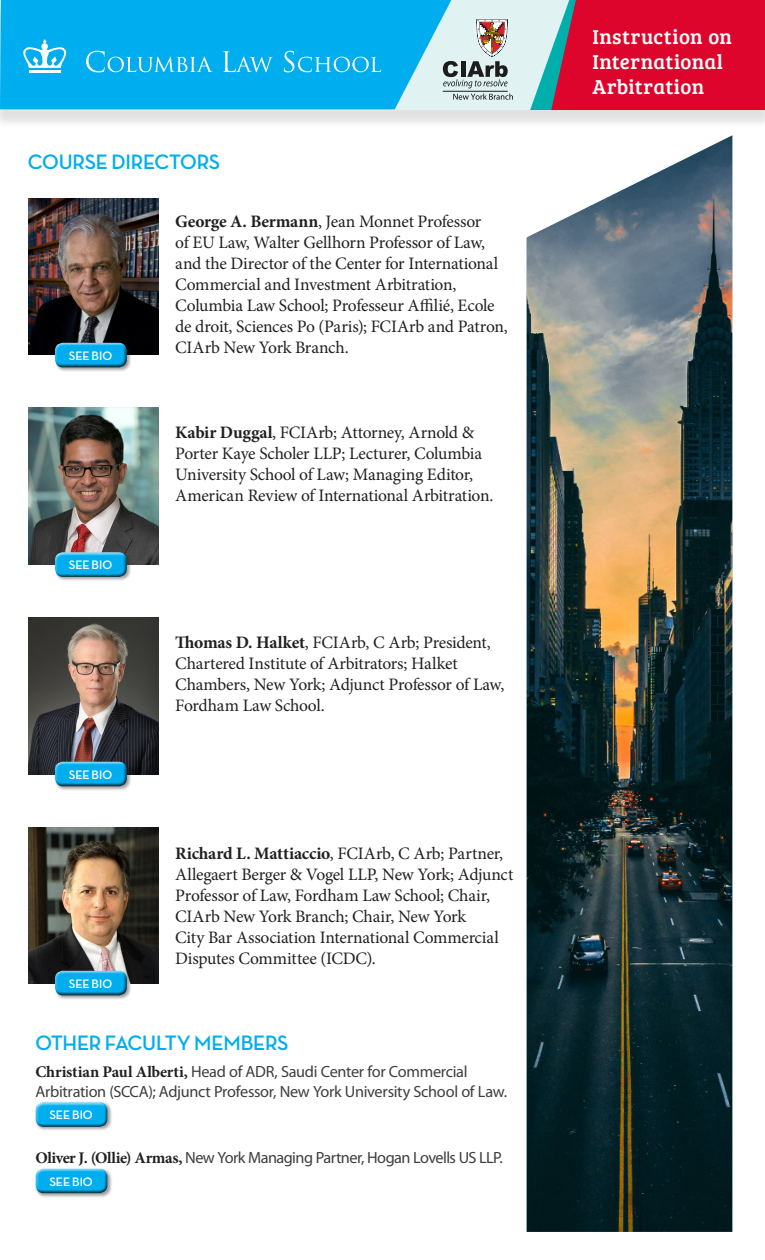
<style>
.page{position:relative;width:765px;height:1260px;background:#fff}
.page>*{position:absolute;margin:0;border:0;box-sizing:border-box;transform-origin:0 0}
.t1{font:700 21.25px "Neutra Disp";letter-spacing:-.02em;color:#00aeef}
.t2{font:20.88px/25px "Bree Serif";letter-spacing:.015em;color:#fff}
.t3{font:17.5px/21px "Minion Pro";letter-spacing:-.015em;color:#231f20}
.t4{font:16.25px/19.5px "Myriad Pro";letter-spacing:-.02em;color:#3e3e3f}
.t5{font:700 12.5px "Neutra Disp";color:#fff}
.s1{font-weight:700}
.s2{font-family:"Minion Pro";font-weight:700;color:#231f20}
</style>
<div class="page">
<img style="left:527px;top:135px;width:205px;height:1097px">
<div style="left:0;top:6px;width:765px;height:122px;background:#231f20;opacity:.13"></div>
<div style="left:0;top:0;width:394px;height:109px;background:#00aeef"></div>
<hr style="left:29px;top:70px;width:32px;height:3px;background:#fff">
<svg style="left:22px;top:39px;width:45px;height:29px"></svg>
<svg style="left:86px;top:51px;width:127px;height:21px;background:#2cbcf1"></svg>
<svg style="left:223px;top:51px;width:50px;height:21px"></svg>
<svg style="left:284px;top:51px;width:97px;height:21px;background:#2cbbf1"></svg>
<svg style="left:394px;top:0;width:371px;height:110px;background:#bf637c"></svg>
<img style="left:29px;top:199px;width:129px;height:155px">
<div style="left:54px;top:342px;width:78px;height:30px;background:#000"></div>
<div style="left:51px;top:339px;width:78px;height:27px;background:#fff;opacity:.75"></div>
<div style="left:53px;top:344px;width:78px;height:27px;background:#231f20;opacity:.75"></div>
<img style="left:29px;top:408px;width:129px;height:157px">
<div style="left:54px;top:551px;width:78px;height:31px;background:#494949"></div>
<div style="left:51px;top:548px;width:78px;height:27px;background:#fff;opacity:.75"></div>
<div style="left:53px;top:554px;width:78px;height:27px;background:#231f20;opacity:.75"></div>
<img style="left:29px;top:617px;width:129px;height:157px">
<div style="left:54px;top:761px;width:78px;height:30px;background:#1b1e26"></div>
<div style="left:51px;top:758px;width:78px;height:26px;background:#fff;opacity:.75"></div>
<div style="left:53px;top:763px;width:78px;height:27px;background:#231f20;opacity:.75"></div>
<img style="left:29px;top:827px;width:129px;height:157px">
<div style="left:54px;top:970px;width:78px;height:30px;background:#121212"></div>
<div style="left:51px;top:967px;width:78px;height:27px;background:#fff;opacity:.75"></div>
<div style="left:53px;top:972px;width:78px;height:27px;background:#231f20;opacity:.75"></div>
<div style="left:32px;top:1098px;width:77px;height:27px;background:#fff;opacity:.75"></div>
<div style="left:34px;top:1104px;width:77px;height:27px;background:#231f20;opacity:.75"></div>
<div style="left:32px;top:1165px;width:77px;height:26px;background:#fff;opacity:.75"></div>
<div style="left:34px;top:1170px;width:77px;height:27px;background:#231f20;opacity:.75"></div>
<p class="t1" style="left:28px;top:150px;width:194px">COURSE DIRECTORS</p>
<p class="t5" style="left:69px;top:349px;width:45px">SEE BIO</p>
<p class="t5" style="left:69px;top:558px;width:45px">SEE BIO</p>
<p class="t5" style="left:69px;top:768px;width:45px">SEE BIO</p>
<p class="t5" style="left:69px;top:977px;width:45px">SEE BIO</p>
<p class="t3" style="left:175px;top:211px;width:334px"><span class="s1">George A. Bermann</span>, Jean Monnet Professor<br>of EU Law, Walter Gellhorn Professor of Law, and the Director of the Center for International Commercial and Investment Arbitration, Columbia Law School; Professeur Affilié, Ecole de droit, Sciences Po (Paris); FCIArb and Patron, CIArb New York Branch.</p>
<p class="t3" style="left:175px;top:422px;width:320px"><span class="s1">Kabir Duggal</span>, FCIArb; Attorney, Arnold &amp; Porter Kaye Scholer LLP; Lecturer, Columbia University School of Law; Managing Editor, American Review of International Arbitration.</p>
<p class="t3" style="left:175px;top:632px;width:331px"><span class="s1">Thomas D. Halket</span>, FCIArb, C Arb; President, Chartered Institute of Arbitrators; Halket Chambers, New York; Adjunct Professor of Law, Fordham Law School.</p>
<p class="t3" style="left:175px;top:843px;width:340px"><span class="s1">Richard L. Mattiaccio</span>, FCIArb, C Arb; Partner, Allegaert Berger &amp; Vogel LLP, New York; Adjunct Professor of Law, Fordham Law School; Chair, CIArb New York Branch; Chair, New York<br>City Bar Association International Commercial Disputes Committee (ICDC).</p>
<p class="t1" style="left:35px;top:1031px;width:254px">OTHER FACULTY MEMBERS</p>
<p class="t4" style="left:35px;top:1062px;width:473px"><span class="s2">Christian Paul Alberti,</span> Head of ADR, Saudi Center for Commercial<br>Arbitration (SCCA); Adjunct Professor, New York University School of Law.</p>
<p class="t5" style="left:49px;top:1108px;width:45px">SEE BIO</p>
<p class="t4" style="left:35px;top:1148px;width:469px"><span class="s2">Oliver J. (Ollie) Armas,</span> New York Managing Partner, Hogan Lovells US LLP.</p>
<p class="t5" style="left:49px;top:1175px;width:45px">SEE BIO</p>
<p class="t2" style="left:592px;top:23px;width:141px">Instruction on<br>International</p>
<p class="t2" style="left:592px;top:73px;width:113px">Arbitration</p>
</div>
